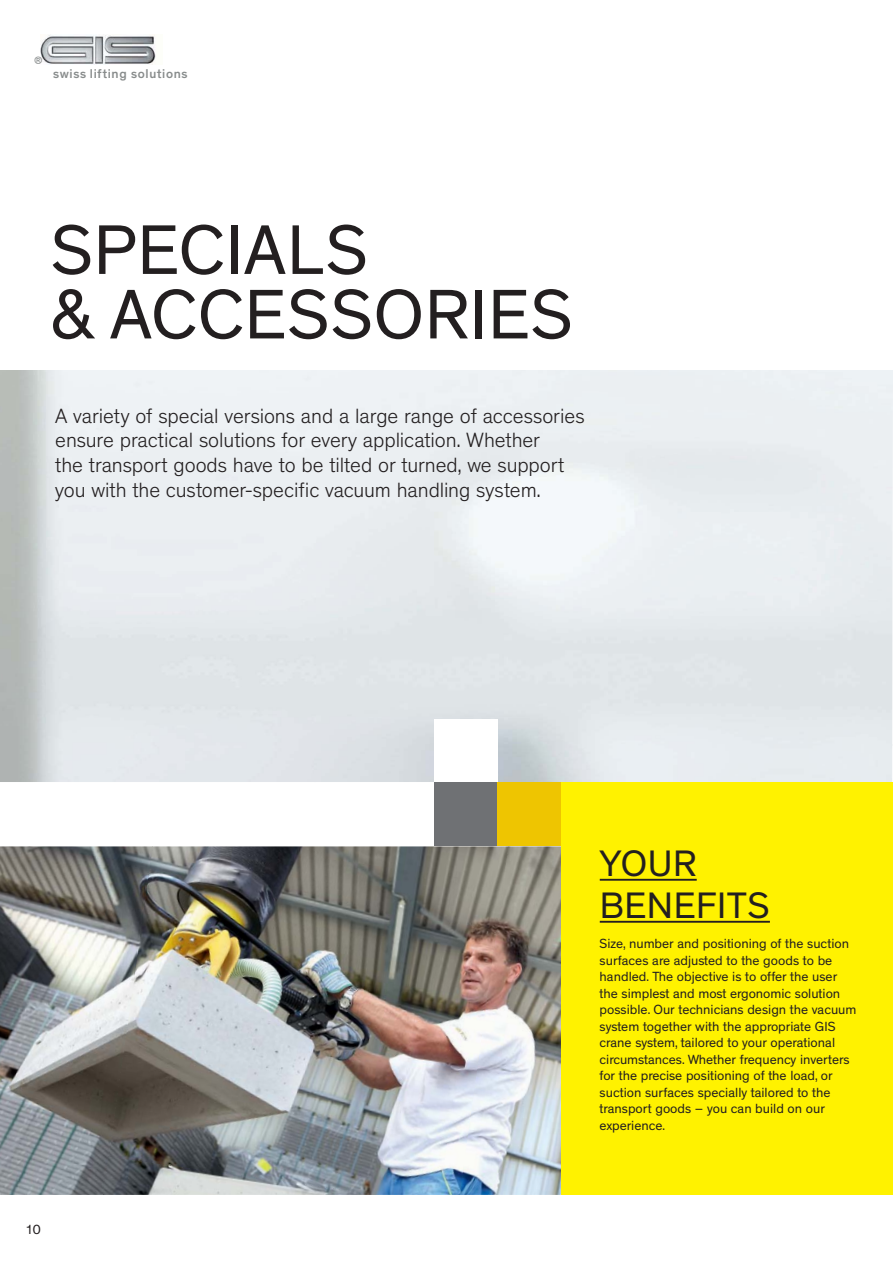
<style>
.page{position:relative;width:893px;height:1263px;background:#fff}
.page>*{position:absolute;margin:0;border:0;box-sizing:border-box;transform-origin:0 0}
.t1{font:71.4px/64.5px "Theinhardt";letter-spacing:.01em;color:#231f20}
.t2{font:37.5px/42px "Theinhardt";letter-spacing:.015em;color:#231f20}
.t3{font:300 21px/24.8px "Theinhardt";letter-spacing:-.005em;color:#231f20}
.t4{font:13.5px/16.5px "Theinhardt";color:#231f20}
.t5{font:500 12.9px "Theinhardt";letter-spacing:.055em;color:#888c8c}
.t6{font:10.8px "Theinhardt";color:#888c8c}
</style>
<div class="page">
<img style="left:153px;top:846px;width:305px;height:349px">
<img style="left:458px;top:846px;width:103px;height:349px">
<img style="left:0;top:846px;width:153px;height:349px">
<img style="left:103px;top:1157px;width:279px;height:38px">
<div style="left:561px;top:782px;width:332px;height:413px;background:#fff200"></div>
<div style="left:434px;top:782px;width:63px;height:64px;background:#6f7174"></div>
<div style="left:497px;top:782px;width:64px;height:64px;background:#eec501"></div>
<hr style="left:600px;top:879px;width:97px;height:2px;background:#231f20">
<hr style="left:600px;top:921px;width:170px;height:2px;background:#231f20">
<img style="left:40px;top:35px;width:116px;height:30px">
<p class="t6" style="left:34px;top:56px;width:10px">®</p>
<p class="t5" style="left:53px;top:68px;width:136px">swiss lifting solutions</p>
<h1 class="t1" style="left:51px;top:225px;width:523px">SPECIALS<br>&amp; ACCESSORIES</h1>
<p class="t3" style="left:55px;top:405px;width:531px">A variety of special versions and a large range of accessories ensure practical solutions for every application. Whether<br>the transport goods have to be tilted or turned, we support you with the customer-specific vacuum handling system.</p>
<p class="t4" style="left:26px;top:1222px;width:17px">10</p>
<h2 class="t2" style="left:600px;top:846px;width:171px">YOUR<br>BENEFITS</h2>
<p class="t4" style="left:600px;top:937px;width:258px">Size, number and positioning of the suction surfaces are adjusted to the goods to be handled. The objective is to offer the user the simplest and most ergonomic solution possible. Our technicians design the vacuum system together with the appropriate GIS crane system, tailored to your operational circumstances. Whether frequency inverters for the precise positioning of the load, or suction surfaces specially tailored to the transport goods – you can build on our experience.</p>
</div>
